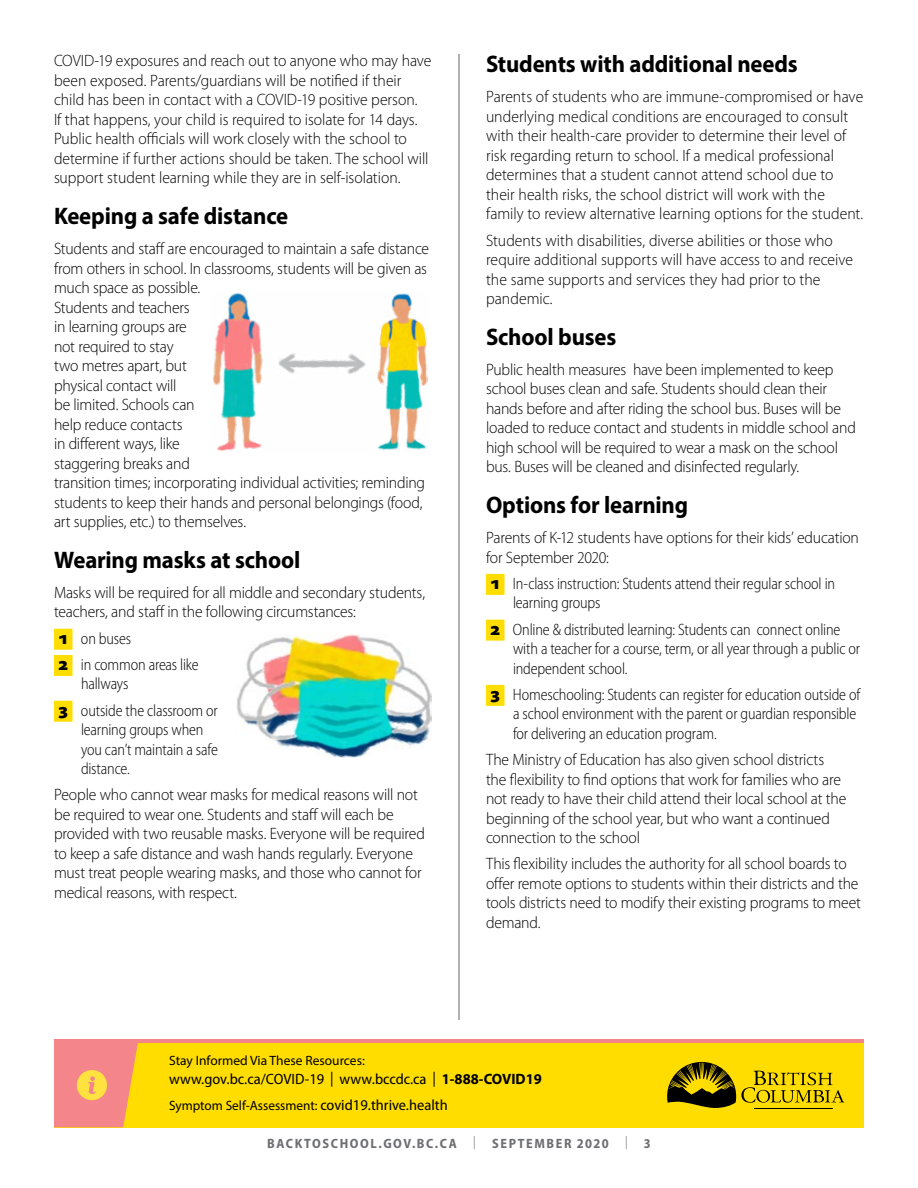
<style>
.page{position:relative;width:918px;height:1188px;background:#fff}
.page>*{position:absolute;margin:0;border:0;box-sizing:border-box;transform-origin:0 0}
.t1{font:700 24px "Myriad Pro";letter-spacing:-.01em;color:#000;scale:.95 1}
.Body{font:300 16.5px/19.5px "Myriad Pro";letter-spacing:-.01em;color:#000;scale:.95 1}
.Numbered_List{font:300 semi-condensed 16.5px/19.5px "Myriad Pro";letter-spacing:-.01em;color:#000;scale:.95 1}
.t2{font:semi-condensed 15px "Myriad Pro";color:#000;scale:1.05 1}
.t3{font:13.5px "Myriad Pro";color:#000}
.t4{font:700 semi-condensed 13.5px "Myriad Pro";letter-spacing:.12em;color:#6d6e71}
.s1{font-weight:900;font-stretch:semi-expanded;font-size:18.15px;color:#000101}
.s2{font-stretch:normal}
.s3{font-weight:700;font-stretch:normal}
.s4{font-stretch:semi-condensed;font-size:15px}
.s5{font-weight:300;font-stretch:condensed}
</style>
<div class="page">
<div style="left:54px;top:1041px;width:810px;height:86px;background:#fd0"></div>
<hr style="left:54px;top:1040px;width:810px;height:3px;background:#f4858a">
<svg style="left:54px;top:1043px;width:84px;height:84px;background:#f59577"></svg>
<hr style="left:754px;top:1108px;width:78px;height:1px;background:#000">
<svg style="left:667px;top:1062px;width:177px;height:46px"></svg>
<hr style="left:459px;top:54px;width:1px;height:966px;background:#636466">
<div style="left:54px;top:629px;width:19px;height:21px;background:#fd0"></div>
<div style="left:54px;top:655px;width:19px;height:21px;background:#fd0"></div>
<div style="left:54px;top:701px;width:19px;height:21px;background:#fd0"></div>
<div style="left:486px;top:574px;width:19px;height:21px;background:#fd0"></div>
<div style="left:486px;top:620px;width:19px;height:21px;background:#fd0"></div>
<div style="left:486px;top:685px;width:19px;height:21px;background:#fd0"></div>
<img style="left:213px;top:293px;width:215px;height:158px">
<img style="left:237px;top:634px;width:195px;height:124px">
<p class="Body" style="left:54px;top:51px;width:399px">COVID-19 exposures and reach out to anyone who may have been exposed. Parents/guardians will be notified if their child has been in contact with a COVID-19 positive person.<br>If that happens, your child is required to isolate for 14 days.<br>Public health officials will work closely with the school to determine if further actions should be taken. The school will support student learning while they are in self-isolation.</p>
<h1 class="t1" style="left:54px;top:200px;width:248px">Keeping a safe distance</h1>
<p class="Body" style="left:54px;top:239px;width:396px">Students and staff are encouraged to maintain a safe distance from others in school. In classrooms, students will be given as much space as possible.<br>Students and teachers<br>in learning groups are<br>not required to stay<br>two metres apart, but<br>physical contact will<br>be limited. Schools can<br>help reduce contacts<br>in different ways, like<br>staggering breaks and<br>transition times; incorporating individual activities; reminding students to keep their hands and personal belongings (food, art supplies, etc.) to themselves.</p>
<h1 class="t1" style="left:54px;top:544px;width:261px">Wearing masks at school</h1>
<p class="Body" style="left:54px;top:583px;width:392px">Masks will be required for all middle and secondary students, teachers, and staff in the following circumstances:</p>
<p class="Numbered_List" style="left:58px;top:629px;width:79px"><span class="s1">1</span> on buses</p>
<p class="Numbered_List" style="left:81px;top:655px;width:125px;text-indent:-23px"><span class="s1">2</span> in common areas like hallways</p>
<p class="Numbered_List" style="left:81px;top:701px;width:146px;text-indent:-23px"><span class="s1">3</span> outside the classroom or learning groups when you can’t maintain a safe distance.</p>
<p class="Body" style="left:54px;top:786px;width:392px">People who cannot wear masks for medical reasons will not be required to wear one. Students and staff will each be provided with two reusable masks. Everyone will be required to keep a safe distance and wash hands regularly. Everyone must treat people wearing masks, and those who cannot for medical reasons, with respect.</p>
<h1 class="t1" style="left:486px;top:48px;width:330px">Students with additional needs</h1>
<p class="Body" style="left:486px;top:87px;width:399px">Parents of students who are immune-compromised or have underlying medical conditions are encouraged to consult with their health-care provider to determine their level of risk regarding return to school. If a medical professional determines that a student cannot attend school due to their health risks, the school district will work with the family to review alternative learning options for the student.</p>
<p class="Body" style="left:486px;top:231px;width:388px">Students with disabilities, diverse abilities or those who require additional supports will have access to and receive the same supports and services they had prior to the pandemic.</p>
<h1 class="t1" style="left:486px;top:321px;width:139px">School buses</h1>
<p class="Body" style="left:486px;top:360px;width:391px">Public health measures have been implemented to keep school buses clean and safe. Students should clean their hands before and after riding the school bus. Buses will be loaded to reduce contact and students in middle school and high school will be required to wear a mask on the school bus. Buses will be cleaned and disinfected regularly.</p>
<h1 class="t1" style="left:486px;top:489px;width:214px">Options for learning</h1>
<p class="Body" style="left:486px;top:528px;width:394px">Parents of K-12 students have options for their kids’ education for September 2020:</p>
<p class="Numbered_List" style="left:513px;top:574px;width:341px;text-indent:-23px"><span class="s1">1</span> In-class instruction: Students attend their regular school in learning groups</p>
<p class="Numbered_List" style="left:513px;top:620px;width:367px;text-indent:-23px"><span class="s1">2</span> Online &amp; distributed learning: Students can connect online with a teacher for a course, term, or all year through a public or independent school.</p>
<p class="Numbered_List" style="left:513px;top:685px;width:367px;text-indent:-23px"><span class="s1">3</span> Homeschooling: Students can register for education outside of a school environment with the parent or guardian responsible for delivering an education program.</p>
<p class="Body" style="left:486px;top:750px;width:381px">The Ministry of Education has also given school districts the flexibility to find options that work for families who are not ready to have their child attend their local school at the beginning of the school year, but who want a continued connection to the school</p>
<p class="Body" style="left:486px;top:854px;width:396px">This flexibility includes the authority for all school boards to offer remote options to students within their districts and the tools districts need to modify their existing programs to meet demand.</p>
<p class="t3" style="left:169px;top:1052px;width:197px">Stay Informed Via These Resources:</p>
<p class="t2" style="left:169px;top:1071px;width:357px">www.gov.bc.ca/COVID-19 <span class="s2">|</span> www.bccdc.ca <span class="s2">|</span> <span class="s3">1-888-COVID19</span></p>
<p class="t3" style="left:169px;top:1097px;width:280px">Symptom Self-Assessment: <span class="s4">covid19.thrive.health</span></p>
<p class="t4" style="left:267px;top:1135px;width:385px">BACKTOSCHOOL.GOV.BC.CA <span class="s5">|</span> SEPTEMBER 2020 <span class="s5">|</span> 3</p>
</div>
